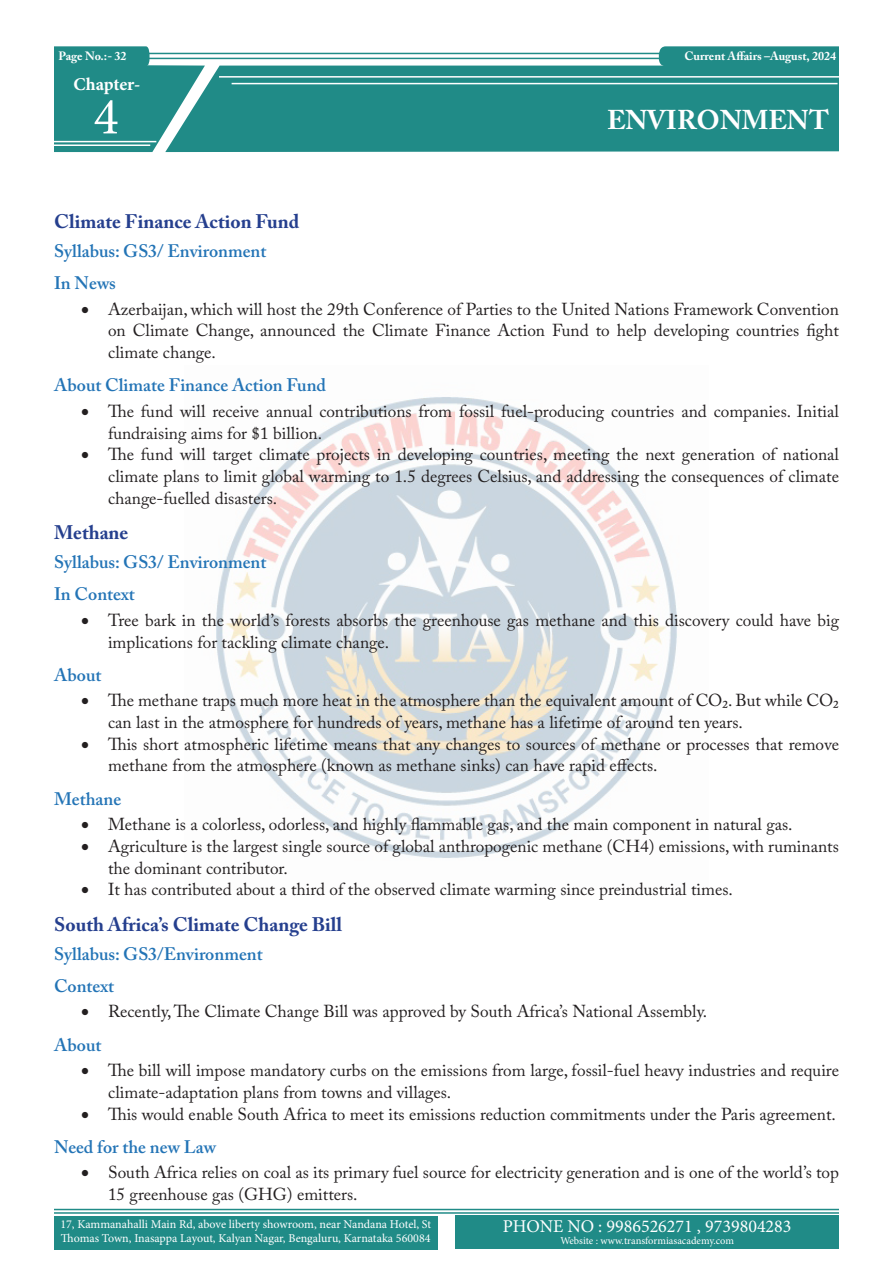
<style>
.page{position:relative;width:893px;height:1263px;background:#fff}
.page>*{position:absolute;margin:0;border:0;box-sizing:border-box;transform-origin:0 0}
.t1{font:52.5px "Minion Pro";color:#fff}
.Chapter_Name{font:700 27px "Adobe Caslon Pro";color:#fff}
.Main_Heading{font:700 19.5px "Adobe Caslon Pro";color:#253f8e}
.Sub_heading{font:600 18px "Adobe Caslon Pro";color:#2374b6}
.t2{font:18px "Minion Pro";color:#fff}
.t3{font:700 18px "Minion Pro";letter-spacing:-.005em;color:#fff}
.t4{font:17.25px/21.8px "Adobe Caslon Pro";color:#231f20}
.t5{font:12px/14.4px "Minion Pro";letter-spacing:-.005em;color:#fff}
.t6{font:700 12px "Adobe Caslon Pro";color:#fff}
.t7{font:10.5px "Minion Pro";color:#fff}
</style>
<div class="page">
<hr style="left:148px;top:53px;width:691px;height:1px;background:#208b87">
<hr style="left:148px;top:58px;width:690px;height:1px;background:#208b87">
<div style="left:659px;top:46px;width:180px;height:20px;background:#208b87"></div>
<hr style="left:54px;top:1209px;width:785px;height:1px;background:#208b87">
<hr style="left:54px;top:1212px;width:785px;height:2px;background:#208b87">
<div style="left:54px;top:1216px;width:383px;height:33px;background:#208b87"></div>
<div style="left:455px;top:1216px;width:384px;height:33px;background:#208b87"></div>
<img style="left:216px;top:397px;width:461px;height:461px">
<div style="left:205px;top:66px;width:634px;height:86px;background:#208b87"></div>
<svg style="left:54px;top:46px;width:151px;height:106px;background:#3c9996"></svg>
<hr style="left:53px;top:144px;width:97px;height:2px;background:#fff">
<hr style="left:53px;top:141px;width:103px;height:1px;background:#fff">
<hr style="left:219px;top:76px;width:620px;height:2px;background:#fff">
<hr style="left:232px;top:83px;width:605px;height:1px;background:#fff">
<p class="t6" style="left:59px;top:49px;width:70px">Page No.:- 32</p>
<p class="t6" style="left:684px;top:49px;width:153px">Current Affairs –August, 2024</p>
<p class="t3" style="left:74px;top:71px;width:68px">Chapter-</p>
<p class="t1" style="left:94px;top:81px;width:27px">4</p>
<p class="Chapter_Name" style="left:607px;top:104px;width:223px">ENVIRONMENT</p>
<p class="Main_Heading" style="left:54px;top:210px;width:247px">Climate Finance Action Fund</p>
<p class="Sub_heading" style="left:54px;top:240px;width:214px">Syllabus: GS3/ Environment</p>
<p class="Sub_heading" style="left:54px;top:273px;width:63px">In News</p>
<p class="t4" style="left:108px;top:298px;width:732px;text-align:justify;text-indent:-27px">• Azerbaijan, which will host the 29th Conference of Parties to the United Nations Framework Convention on Climate Change, announced the Climate Finance Action Fund to help developing countries fight climate change.</p>
<p class="Sub_heading" style="left:54px;top:375px;width:274px">About Climate Finance Action Fund</p>
<p class="t4" style="left:108px;top:400px;width:732px;text-indent:-27px">• The fund will receive annual contributions from fossil fuel-producing countries and companies. Initial fundraising aims for $1 billion.</p>
<p class="t4" style="left:108px;top:443px;width:733px;text-align:justify;text-indent:-27px">• The fund will target climate projects in developing countries, meeting the next generation of national climate plans to limit global warming to 1.5 degrees Celsius, and addressing the consequences of climate change-fuelled disasters.</p>
<p class="Main_Heading" style="left:54px;top:521px;width:76px">Methane</p>
<p class="Sub_heading" style="left:54px;top:551px;width:214px">Syllabus: GS3/ Environment</p>
<p class="Sub_heading" style="left:54px;top:584px;width:82px">In Context</p>
<p class="t4" style="left:108px;top:609px;width:733px;text-indent:-27px">• Tree bark in the world’s forests absorbs the greenhouse gas methane and this discovery could have big implications for tackling climate change.</p>
<p class="Sub_heading" style="left:54px;top:664px;width:49px">About</p>
<p class="t4" style="left:108px;top:689px;width:733px;text-indent:-27px">• The methane traps much more heat in the atmosphere than the equivalent amount of CO₂. But while CO₂ can last in the atmosphere for hundreds of years, methane has a lifetime of around ten years.</p>
<p class="t4" style="left:108px;top:733px;width:732px;text-indent:-27px">• This short atmospheric lifetime means that any changes to sources of methane or processes that remove methane from the atmosphere (known as methane sinks) can have rapid effects.</p>
<p class="Sub_heading" style="left:54px;top:788px;width:69px">Methane</p>
<p class="t4" style="left:81px;top:813px;width:713px">• Methane is a colorless, odorless, and highly flammable gas, and the main component in natural gas.</p>
<p class="t4" style="left:108px;top:835px;width:732px;text-indent:-27px">• Agriculture is the largest single source of global anthropogenic methane (CH4) emissions, with ruminants the dominant contributor.</p>
<p class="t4" style="left:81px;top:878px;width:653px">• It has contributed about a third of the observed climate warming since preindustrial times.</p>
<p class="Main_Heading" style="left:54px;top:913px;width:290px">South Africa’s Climate Change Bill</p>
<p class="Sub_heading" style="left:54px;top:943px;width:210px">Syllabus: GS3/Environment</p>
<p class="Sub_heading" style="left:54px;top:975px;width:62px">Context</p>
<p class="t4" style="left:81px;top:1000px;width:628px">• Recently, The Climate Change Bill was approved by South Africa’s National Assembly.</p>
<p class="Sub_heading" style="left:54px;top:1034px;width:49px">About</p>
<p class="t4" style="left:108px;top:1059px;width:732px;text-indent:-27px">• The bill will impose mandatory curbs on the emissions from large, fossil-fuel heavy industries and require climate-adaptation plans from towns and villages.</p>
<p class="t4" style="left:81px;top:1103px;width:756px">• This would enable South Africa to meet its emissions reduction commitments under the Paris agreement.</p>
<p class="Sub_heading" style="left:54px;top:1136px;width:163px">Need for the new Law</p>
<p class="t4" style="left:108px;top:1161px;width:732px;text-indent:-27px">• South Africa relies on coal as its primary fuel source for electricity generation and is one of the world’s top<br>15 greenhouse gas (GHG) emitters.</p>
<p class="t5" style="left:60px;top:1217px;width:372px">17, Kammanahalli Main Rd, above liberty showroom, near Nandana Hotel, St<br>Thomas Town, Inasappa Layout, Kalyan Nagar, Bengaluru, Karnataka 560084</p>
<p class="t2" style="left:503px;top:1214px;width:290px">PHONE NO : 9986526271 , 9739804283</p>
<p class="t7" style="left:560px;top:1234px;width:175px">Website : www.transformiasacademy.com</p>
</div>
